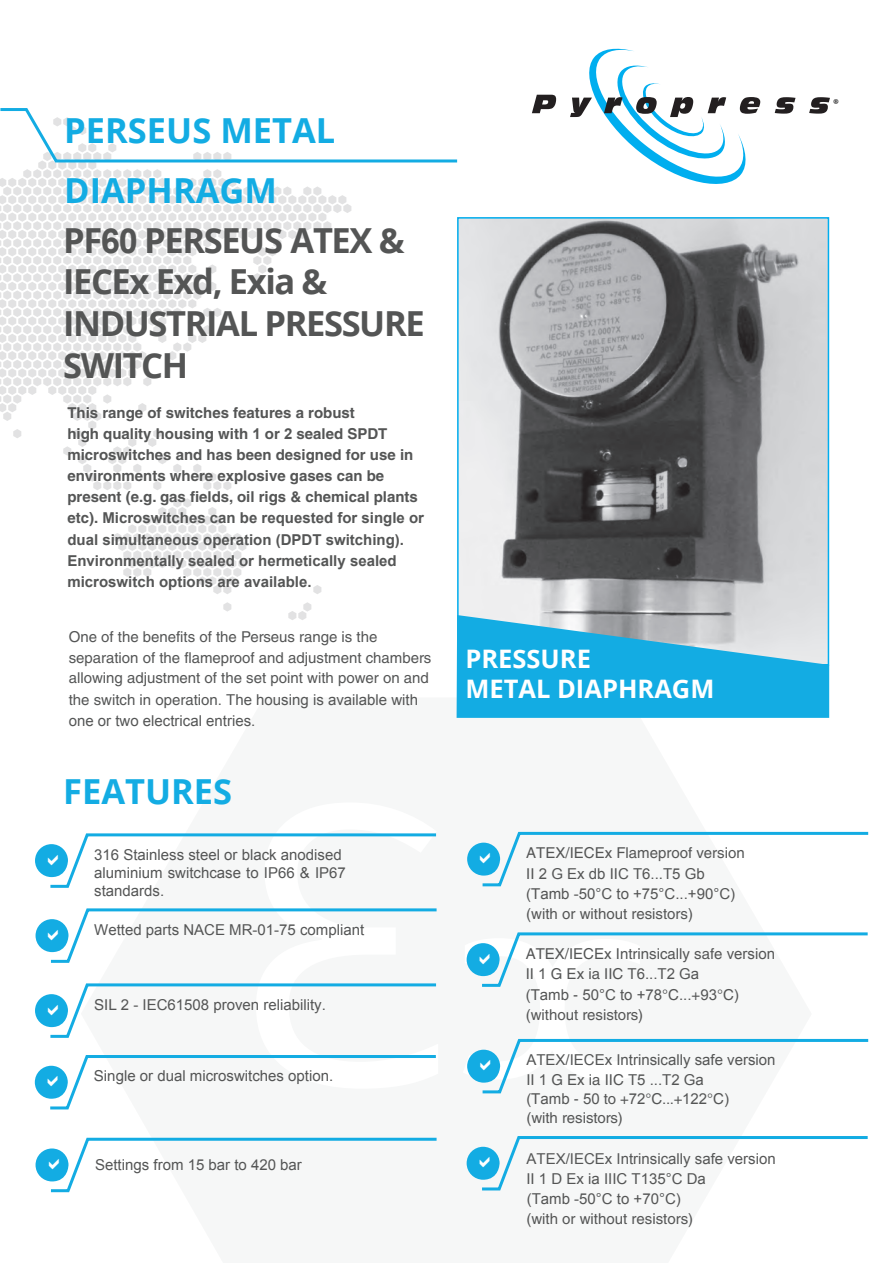
<style>
.page{position:relative;width:893px;height:1263px;background:#fff}
.page>*{position:absolute;margin:0;border:0;box-sizing:border-box;transform-origin:0 0}
.t1{font:255px "Open Sans";color:#fff}
.t2{font:700 34.5px/41.8px "Open Sans";letter-spacing:-.04em;color:#545555}
.t3{font:700 34.5px/60px "Open Sans";color:#13ace3}
.t4{font:700 25.5px "Open Sans";color:#fff}
.t5{font:700 25.5px "Open Sans";color:#fff}
.t6{font:18px "Minion Pro";color:#000}
.t7{font:15px/18px "Arial";color:#545555}
.t8{font:15px/20.7px "Helvetica LT Std";color:#545555}
.t9{font:700 15px/21px "Helvetica LT Std";color:#545555}
.t10{font:700 15px/21.1px "Arial";color:#545555}
.t11{font:15px "Arial";color:#545555}
.s1{font-family:"Arial"}
.s2{font-style:inherit}
.s3{font-family:"Helvetica LT Std"}
.s4{color:#555656}
</style>
<div class="page">
<svg style="left:0;top:164px;width:351px;height:456px"></svg>
<svg style="left:0;top:108px;width:458px;height:56px"></svg>
<svg style="left:532px;top:95px;width:25px;height:19px"></svg>
<svg style="left:570px;top:49px;width:190px;height:135px"></svg>
<svg style="left:775px;top:97px;width:20px;height:17px"></svg>
<svg style="left:809px;top:97px;width:21px;height:17px"></svg>
<img style="left:460px;top:220px;width:366px;height:395px">
<div style="left:457px;top:217px;width:372px;height:448px;border:2px solid #00aeef"></div>
<div style="left:36px;top:919px;width:33px;height:33px;background:#13ace3;border-radius:50%"></div>
<div style="left:467px;top:843px;width:33px;height:32px;background:#13ace3;border-radius:50%"></div>
<svg style="left:457px;top:615px;width:372px;height:103px;background:#41b5df"></svg>
<div style="left:35px;top:994px;width:33px;height:33px;background:#13ace3;border-radius:50%"></div>
<div style="left:467px;top:943px;width:33px;height:33px;background:#13ace3;border-radius:50%"></div>
<div style="left:35px;top:844px;width:33px;height:33px;background:#13ace3;border-radius:50%"></div>
<div style="left:467px;top:1050px;width:33px;height:33px;background:#13ace3;border-radius:50%"></div>
<div style="left:35px;top:1066px;width:33px;height:33px;background:#13ace3;border-radius:50%"></div>
<div style="left:36px;top:1148px;width:33px;height:33px;background:#13ace3;border-radius:50%"></div>
<div style="left:467px;top:1147px;width:33px;height:33px;background:#13ace3;border-radius:50%"></div>
<svg style="left:480px;top:831px;width:389px;height:56px"></svg>
<svg style="left:47px;top:833px;width:209px;height:55px"></svg>
<svg style="left:479px;top:1136px;width:389px;height:55px"></svg>
<svg style="left:48px;top:908px;width:208px;height:55px"></svg>
<svg style="left:48px;top:1137px;width:389px;height:56px"></svg>
<svg style="left:47px;top:1055px;width:209px;height:55px"></svg>
<svg style="left:47px;top:983px;width:209px;height:55px"></svg>
<div style="left:256px;top:833px;width:181px;height:226px;background:#f6f7f7"></div>
<svg style="left:479px;top:932px;width:390px;height:162px"></svg>
<h2 class="t3" style="left:64px;top:99px;width:273px">PERSEUS METAL<br>DIAPHRAGM</h2>
<h2 class="t2" style="left:63px;top:219px;width:363px">PF<span class="s1">60</span> PERSEUS ATEX <span class="s2">&amp;<br></span>IECEx Exd, Exia &amp;<br>INDUSTRIAL PRESSURE<br>SWITCH</h2>
<p class="t9" style="left:67px;top:402px;width:352px">This range of switches features a robust<br>high quality housing with <span class="s1">1</span> or <span class="s1">2</span> sealed SPDT microswitches and has been designed for use in environments where explosive gases can be present (e.g. gas fields, oil rigs &amp; chemical plants</p>
<p class="t10" style="left:67px;top:508px;width:358px"><span class="s3">etc).</span> Microswitches can be <span class="s2">requested</span> for single <span class="s2">or </span>dual simultaneous <span class="s2">operation (DPDT switching)</span>.<br>Environmentally sealed or hermetically sealed microswitch options are available.</p>
<p class="t8" style="left:69px;top:626px;width:364px">One of the benefits of the Perseus range is the separation of the flameproof and adjustment chambers allowing adjustment of the set point with power on and</p>
<p class="t7" style="left:69px;top:689px;width:351px;line-height:21.1px"><span class="s3">the switch in operation</span>. The housing is available with one or two electrical entries.</p>
<h2 class="t3" style="left:63px;top:760px;width:171px">FEATURES</h2>
<p class="t7" style="left:94px;top:846px;width:253px">316 Stainless steel or black anodised aluminium switchcase to IP66 &amp; IP67 standar<span class="s2">d</span>s.</p>
<p class="t7" style="left:94px;top:920px;width:272px">Wetted parts NACE MR-01-75 compliant</p>
<p class="t7" style="left:94px;top:995px;width:233px"><span class="s3">SIL</span> 2 - IEC61508 proven reliability.</p>
<p class="t7" style="left:94px;top:1067px;width:241px"><span class="s3">Sin</span>gle or dual microswitches option.</p>
<p class="t11" style="left:95px;top:1155px;width:208px">Settings from 15 bar to 420 bar</p>
<h3 class="t5" style="left:465px;top:640px;width:127px">PRESSURE</h3>
<h3 class="t4" style="left:465px;top:671px;width:251px">METAL DIAPHRAGM</h3>
<p class="t8" style="left:526px;top:842px;width:220px">ATEX/IECEx Flameproof version</p>
<p class="t7" style="left:526px;top:863px;width:210px;line-height:20.2px"><span class="s3">II</span> 2 G Ex db <span class="s3">II</span>C T6...T5 G<span class="s2">b </span>(<span class="s3">T</span>amb -50°C to +75°C...+90°C)</p>
<p class="t8" style="left:526px;top:904px;width:168px">(with or without resistors)</p>
<h1 class="t1" style="left:576px;top:1208px;width:123px;rotate:-180deg">c</h1>
<p class="t8" style="left:526px;top:943px;width:251px">ATEX/IECEx Intrinsically safe <span class="s1">version<br></span>II <span class="s1">1</span> G Ex ia IIC <span class="s1">T6...T2 Ga</span></p>
<p class="t7" style="left:526px;top:985px;width:215px">(<span class="s3">T</span>amb <span class="s3">-</span> 50°C to +78<span class="s3">°C</span>...<span class="s3">+</span>93<span class="s3">°C</span>)</p>
<p class="t8" style="left:526px;top:1004px;width:119px">(without resistors)</p>
<p class="t7" style="left:526px;top:1051px;width:251px">ATEX/IECEx Intrinsically safe version</p>
<p class="t8" style="left:526px;top:1069px;width:179px">II <span class="s1">1</span> G Ex ia IIC <span class="s1">T5 ...T2 Ga</span></p>
<p class="t7" style="left:526px;top:1090px;width:204px">(<span class="s3">T</span>amb <span class="s3">-</span> 50 <span class="s3">to +</span>72<span class="s3">°C</span>...<span class="s3">+</span>122<span class="s3">°C</span>)</p>
<p class="t8" style="left:526px;top:1108px;width:98px">(with resistors)</p>
<p class="t7" style="left:526px;top:1148px;width:251px;line-height:20.1px"><span class="s4">ATEX/IECEx Intrinsically safe version<br></span><span class="s3">II</span> 1 D Ex ia IIIC T135°C Da<br>(Tamb -50°C to +70°C)</p>
<p class="t8" style="left:526px;top:1208px;width:168px">(with or without resistors)</p>
<p class="t6" style="left:833px;top:93px;width:7px">®</p>
</div>
